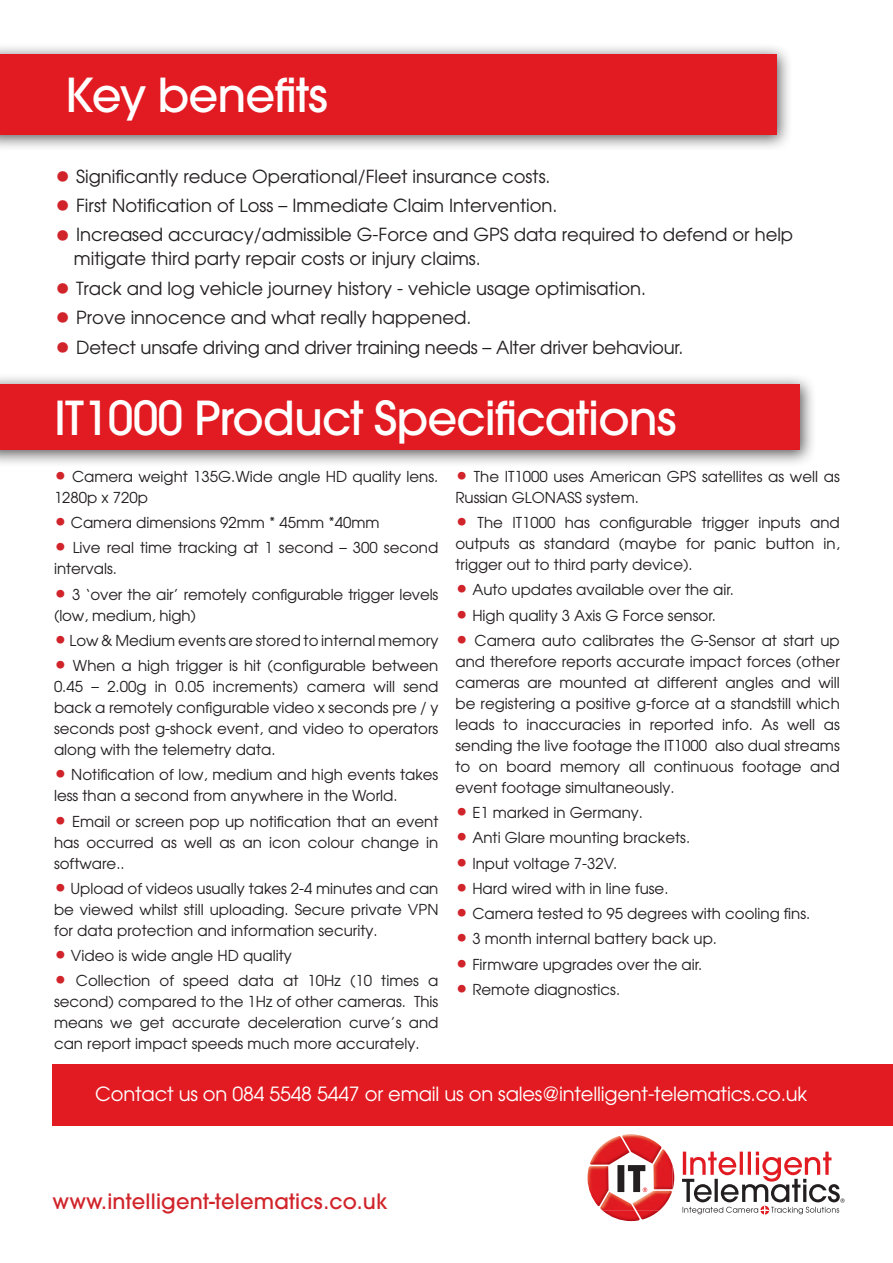
<style>
.page{position:relative;width:893px;height:1263px;background:#fff}
.page>*{position:absolute;margin:0;border:0;box-sizing:border-box;transform-origin:0 0}
.t1{font:500 46.5px "Avant Garde";letter-spacing:-.02em;color:#fff}
.t2{font:500 21px "Avant Garde";letter-spacing:.01em;color:#d1232a}
.t3{font:19.5px "Avant Garde";letter-spacing:-.01em;color:#fff}
.t4{font:18px/24px "Avant Garde";color:#231f20}
.t5{font:15px/21px "Avant Garde";color:#231f20;text-align:justify}
.s1{font-size:28.5px;color:#d1232a}
.s2{font-size:21px;color:#d1232a}
</style>
<div class="page">
<div style="left:52px;top:1064px;width:841px;height:61px;background:#e21a21"></div>
<div style="left:0;top:373px;width:817px;height:95px;background:#231f20;opacity:.75"></div>
<div style="left:0;top:384px;width:800px;height:66px;background:#e21a21"></div>
<img style="left:598px;top:1146px;width:75px;height:65px">
<img style="left:590px;top:1136px;width:40px;height:29px">
<img style="left:588px;top:1166px;width:20px;height:40px">
<img style="left:603px;top:1211px;width:37px;height:10px">
<img style="left:600px;top:1192px;width:9px;height:19px">
<img style="left:637px;top:1211px;width:22px;height:8px">
<img style="left:632px;top:1191px;width:40px;height:20px">
<svg style="left:673px;top:1167px;width:1px;height:21px"></svg>
<img style="left:653px;top:1149px;width:20px;height:40px">
<img style="left:622px;top:1134px;width:20px;height:2px">
<img style="left:622px;top:1136px;width:39px;height:28px">
<svg style="left:617px;top:1165px;width:30px;height:27px"></svg>
<svg style="left:682px;top:1151px;width:162px;height:63px"></svg>
<div style="left:0;top:43px;width:793px;height:108px;background:#231f20;opacity:.75"></div>
<div style="left:0;top:54px;width:776px;height:80px;background:#e21a21"></div>
<p class="t1" style="left:65px;top:66px;width:264px">Key benefits</p>
<p class="t4" style="left:54px;top:164px;width:498px"><span class="s1">•</span> Significantly reduce Operational/Fleet insurance costs.</p>
<p class="t4" style="left:54px;top:193px;width:505px"><span class="s1">•</span> First Notification of Loss – Immediate Claim Intervention.</p>
<p class="t4" style="left:74px;top:222px;width:721px;text-indent:-20px"><span class="s1">•</span> Increased accuracy/admissible G-Force and GPS data required to defend or help mitigate third party repair costs or injury claims.</p>
<p class="t4" style="left:54px;top:276px;width:594px"><span class="s1">•</span> Track and log vehicle journey history - vehicle usage optimisation.</p>
<p class="t4" style="left:54px;top:305px;width:419px"><span class="s1">•</span> Prove innocence and what really happened.</p>
<p class="t4" style="left:54px;top:335px;width:631px"><span class="s1">•</span> Detect unsafe driving and driver training needs – Alter driver behaviour.</p>
<p class="t1" style="left:54px;top:389px;width:624px">IT1000 Product Specifications</p>
<p class="t5" style="left:54px;top:465px;width:386px"><span class="s2">•</span> Camera weight 135G.Wide angle HD quality lens.<br>1280p x 720p</p>
<p class="t5" style="left:54px;top:512px;width:327px"><span class="s2">•</span> Camera dimensions 92mm * 45mm *40mm</p>
<p class="t5" style="left:54px;top:537px;width:386px"><span class="s2">•</span> Live real time tracking at 1 second – 300 second intervals.</p>
<p class="t5" style="left:54px;top:583px;width:386px"><span class="s2">•</span> 3 ‘over the air’ remotely configurable trigger levels (low, medium, high)</p>
<p class="t5" style="left:54px;top:629px;width:386px"><span class="s2">•</span> Low &amp; Medium events are stored to internal memory</p>
<p class="t5" style="left:54px;top:655px;width:386px"><span class="s2">•</span> When a high trigger is hit (configurable between 0.45 – 2.00g in 0.05 increments) camera will send back a remotely configurable video x seconds pre / y seconds post g-shock event, and video to operators along with the telemetry data.</p>
<p class="t5" style="left:54px;top:764px;width:386px"><span class="s2">•</span> Notification of low, medium and high events takes less than a second from anywhere in the World.</p>
<p class="t5" style="left:54px;top:810px;width:386px"><span class="s2">•</span> Email or screen pop up notification that an event has occurred as well as an icon colour change in software..</p>
<p class="t5" style="left:54px;top:877px;width:386px"><span class="s2">•</span> Upload of videos usually takes 2-4 minutes and can be viewed whilst still uploading. Secure private VPN for data protection and information security.</p>
<p class="t5" style="left:54px;top:945px;width:239px"><span class="s2">•</span> Video is wide angle HD quality</p>
<p class="t5" style="left:54px;top:970px;width:386px"><span class="s2">•</span> Collection of speed data at 10Hz (10 times a second) compared to the 1Hz of other cameras. This means we get accurate deceleration curve’s and can report impact speeds much more accurately.</p>
<p class="t5" style="left:455px;top:465px;width:386px"><span class="s2">•</span> The IT1000 uses American GPS satellites as well as<br>Russian GLONASS system.</p>
<p class="t5" style="left:455px;top:512px;width:386px"><span class="s2">•</span> The IT1000 has configurable trigger inputs and outputs as standard (maybe for panic button in, trigger out to third party device).</p>
<p class="t5" style="left:455px;top:579px;width:280px"><span class="s2">•</span> Auto updates available over the air.</p>
<p class="t5" style="left:455px;top:604px;width:262px"><span class="s2">•</span> High quality 3 Axis G Force sensor.</p>
<p class="t5" style="left:455px;top:629px;width:386px"><span class="s2">•</span> Camera auto calibrates the G-Sensor at start up and therefore reports accurate impact forces (other cameras are mounted at different angles and will be registering a positive g-force at a standstill which leads to inaccuracies in reported info. As well as sending the live footage the IT1000 also dual streams to on board memory all continuous footage and event footage simultaneously.</p>
<p class="t5" style="left:455px;top:802px;width:189px"><span class="s2">•</span> E1 marked in Germany.</p>
<p class="t5" style="left:455px;top:827px;width:236px"><span class="s2">•</span> Anti Glare mounting brackets.</p>
<p class="t5" style="left:455px;top:852px;width:163px"><span class="s2">•</span> Input voltage 7-32V.</p>
<p class="t5" style="left:455px;top:877px;width:215px"><span class="s2">•</span> Hard wired with in line fuse.</p>
<p class="t5" style="left:455px;top:903px;width:356px"><span class="s2">•</span> Camera tested to 95 degrees with cooling fins.</p>
<p class="t5" style="left:455px;top:928px;width:263px"><span class="s2">•</span> 3 month internal battery back up.</p>
<p class="t5" style="left:455px;top:953px;width:248px"><span class="s2">•</span> Firmware upgrades over the air.</p>
<p class="t5" style="left:455px;top:978px;width:166px"><span class="s2">•</span> Remote diagnostics.</p>
<p class="t3" style="left:95px;top:1082px;width:714px">Contact us on 084 5548 5447 or email us on sales@intelligent-telematics.co.uk</p>
<p class="t2" style="left:52px;top:1189px;width:336px">www.intelligent-telematics.co.uk</p>
</div>
